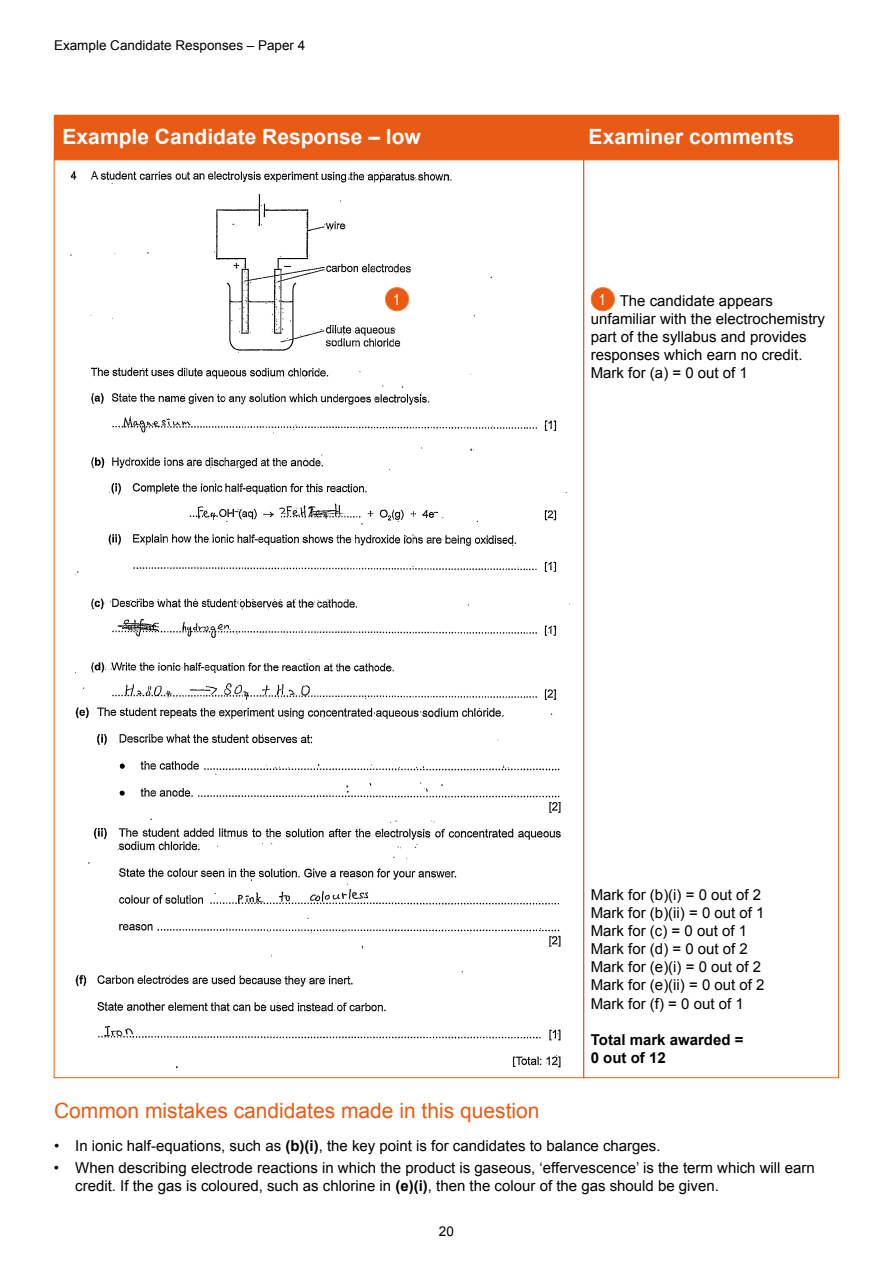
<style>
.page{position:relative;width:893px;height:1263px;background:#fff}
.page>*{position:absolute;margin:0;border:0;box-sizing:border-box;transform-origin:0 0}
.t1{font:700 21px "Arial";color:#fff}
.t2{font:21px "Arial";color:#e95b14}
.t3{font:15px/18px "Arial";color:#000}
.t4{font:700 15px/18px "Arial";color:#000}
.t5{font:15px "Arial Narrow";color:#fff}
.t6{font:13.5px "Arial";color:#000}
.s1{font-weight:700}
</style>
<div class="page">
<img style="left:70px;top:171px;width:500px;height:898px">
<div style="left:54px;top:115px;width:785px;height:45px;background:#e95b14;border:2px solid #e95b14"></div>
<div style="left:385px;top:288px;width:24px;height:23px;background:#e95b14;border-radius:50%"></div>
<div style="left:385px;top:287px;width:24px;height:24px;border:1px solid #ef7f3f;border-radius:50%"></div>
<div style="left:591px;top:288px;width:23px;height:23px;background:#e95b14;border-radius:50%"></div>
<div style="left:591px;top:287px;width:24px;height:24px;border:1px solid #ef7f3f;border-radius:50%"></div>
<p class="t6" style="left:54px;top:36px;width:253px">Example Candidate Responses – Paper 4</p>
<h1 class="t1" style="left:63px;top:123px;width:360px">Example Candidate Response – low</h1>
<h1 class="t1" style="left:589px;top:123px;width:207px">Examiner comments</h1>
<p class="t5" style="left:393px;top:288px;width:8px">1</p>
<p class="t5" style="left:599px;top:288px;width:8px">1</p>
<p class="t3" style="left:591px;top:292px;width:236px;text-indent:29px">The candidate appears unfamiliar with the electrochemistry part of the syllabus and provides responses which earn no credit.<br>Mark for (a) = 0 out of 1</p>
<p class="t3" style="left:591px;top:886px;width:175px">Mark for (b)(i) = 0 out of 2<br>Mark for (b)(ii) = 0 out of 1<br>Mark for (c) = 0 out of 1<br>Mark for (d) = 0 out of 2<br>Mark for (e)(i) = 0 out of 2<br>Mark for (e)(ii) = 0 out of 2<br>Mark for (f) = 0 out of 1</p>
<p class="t4" style="left:591px;top:1031px;width:154px">Total mark awarded =<br>0 out of 12</p>
<h1 class="t2" style="left:54px;top:1097px;width:487px">Common mistakes candidates made in this question</h1>
<p class="t3" style="left:54px;top:1136px;width:608px">• In ionic half-equations, such as <span class="s1">(b)(i)</span>, the key point is for candidates to balance charges.</p>
<p class="t3" style="left:75px;top:1159px;width:741px;text-indent:-21px">• When describing electrode reactions in which the product is gaseous, ‘effervescence’ is the term which will earn credit. If the gas is coloured, such as chlorine in <span class="s1">(e)(i)</span>, then the colour of the gas should be given.</p>
<p class="t6" style="left:439px;top:1222px;width:17px">20</p>
</div>
